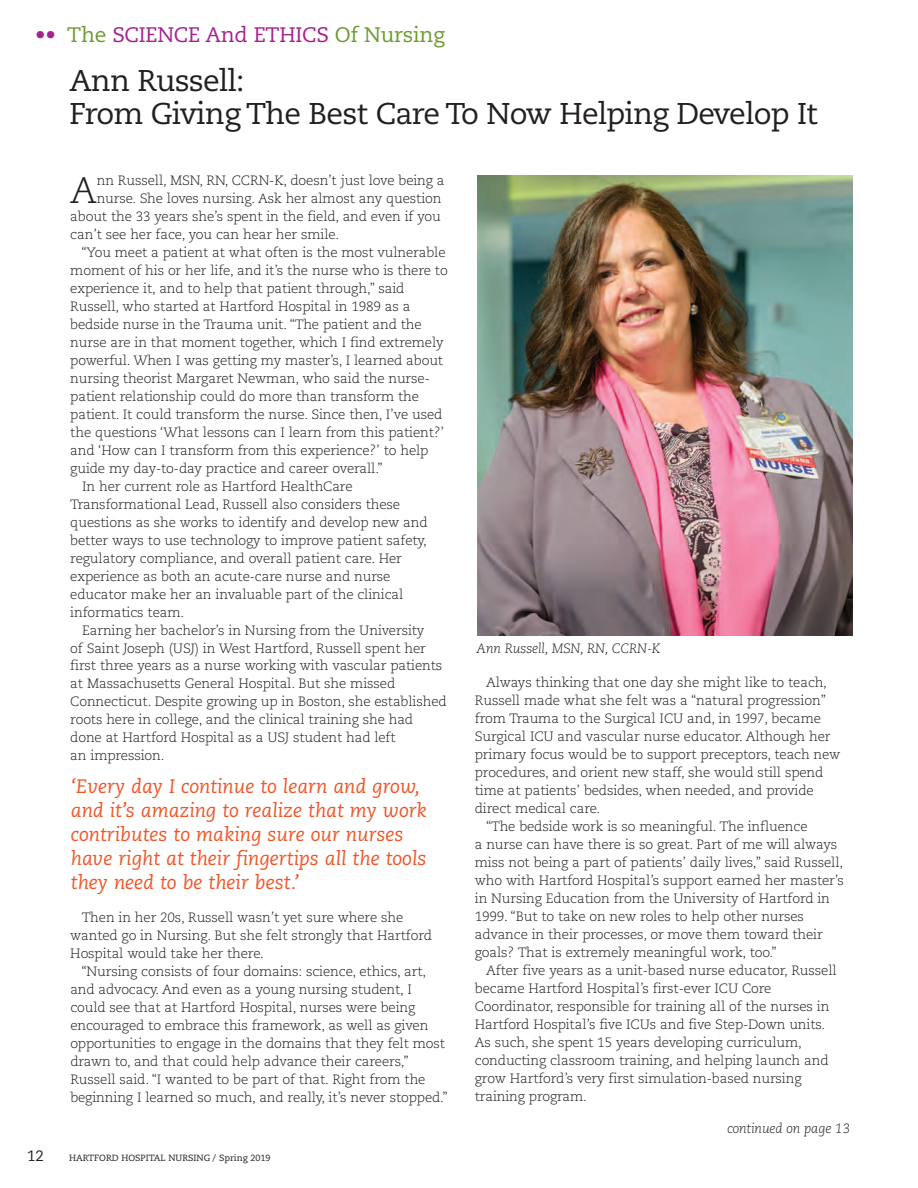
<style>
.page{position:relative;width:918px;height:1188px;background:#fff}
.page>*{position:absolute;margin:0;border:0;box-sizing:border-box;transform-origin:0 0}
.t1{font:300 36.9px "Caecilia";color:#231f20}
.t2{font:30px/33px "Caecilia";letter-spacing:-.03em;color:#231f20}
.t3{font:21px "Caecilia";letter-spacing:-.01em;color:#a6228e}
.t4{font:italic 19.5px/23.9px "Caecilia";color:#ee5829}
.t5{font:15px "Caecilia";color:#231f20}
.t6{font:300 13.5px/18px "Caecilia";letter-spacing:-.01em;color:#231f20}
.t7{font:italic 300 13.5px "Caecilia";letter-spacing:-.01em;color:#231f20}
.t8{font:9px "Caecilia";color:#231f20}
.s1{color:#6e9a34}
</style>
<div class="page">
<img style="left:477px;top:176px;width:375px;height:459px">
<h3 class="t3" style="left:35px;top:26px;width:411px">•• <span class="s1">The</span> SCIENCE And ETHICS <span class="s1">Of Nursing</span></h3>
<h2 class="t2" style="left:70px;top:67px;width:750px">Ann Russell:<br>From Giving The Best Care To Now Helping Develop It</h2>
<h1 class="t1" style="left:70px;top:174px;width:28px">A</h1>
<p class="t6" style="left:97px;top:172px;width:349px">nn Russell, MSN, RN, CCRN-K, doesn’t just love being a</p>
<p class="t6" style="left:97px;top:190px;width:346px">nurse. She loves nursing. Ask her almost any question</p>
<p class="t6" style="left:70px;top:208px;width:372px">about the 33 years she’s spent in the field, and even if you</p>
<p class="t6" style="left:70px;top:226px;width:270px">can’t see her face, you can hear her smile.</p>
<p class="t6" style="left:82px;top:244px;width:366px">“You meet a patient at what often is the most vulnerable</p>
<p class="t6" style="left:70px;top:262px;width:379px">moment of his or her life, and it’s the nurse who is there to</p>
<p class="t6" style="left:70px;top:280px;width:336px">experience it, and to help that patient through,” said</p>
<p class="t6" style="left:70px;top:298px;width:342px">Russell, who started at Hartford Hospital in 1989 as a</p>
<p class="t6" style="left:70px;top:316px;width:353px">bedside nurse in the Trauma unit. “The patient and the</p>
<p class="t6" style="left:70px;top:334px;width:375px">nurse are in that moment together, which I find extremely</p>
<p class="t6" style="left:70px;top:352px;width:374px">powerful. When I was getting my master’s, I learned about</p>
<p class="t6" style="left:70px;top:370px;width:361px">nursing theorist Margaret Newman, who said the nurse-</p>
<p class="t6" style="left:70px;top:388px;width:350px">patient relationship could do more than transform the</p>
<p class="t6" style="left:70px;top:406px;width:374px">patient. It could transform the nurse. Since then, I’ve used</p>
<p class="t6" style="left:70px;top:424px;width:376px">the questions ‘What lessons can I learn from this patient?’</p>
<p class="t6" style="left:70px;top:442px;width:360px">and ‘How can I transform from this experience?’ to help</p>
<p class="t6" style="left:70px;top:460px;width:314px">guide my day-to-day practice and career overall.”</p>
<p class="t6" style="left:82px;top:478px;width:272px">In her current role as Hartford HealthCare</p>
<p class="t6" style="left:70px;top:496px;width:331px">Transformational Lead, Russell also considers these</p>
<p class="t6" style="left:70px;top:514px;width:359px">questions as she works to identify and develop new and</p>
<p class="t6" style="left:70px;top:532px;width:358px">better ways to use technology to improve patient safety,</p>
<p class="t6" style="left:70px;top:550px;width:333px">regulatory compliance, and overall patient care. Her</p>
<p class="t6" style="left:70px;top:568px;width:322px">experience as both an acute-care nurse and nurse</p>
<p class="t6" style="left:70px;top:586px;width:335px">educator make her an invaluable part of the clinical</p>
<p class="t6" style="left:70px;top:604px;width:115px">informatics team.</p>
<p class="t6" style="left:82px;top:622px;width:344px">Earning her bachelor’s in Nursing from the University</p>
<p class="t6" style="left:70px;top:640px;width:357px">of Saint Joseph (USJ) in West Hartford, Russell spent her</p>
<p class="t6" style="left:70px;top:658px;width:374px">first three years as a nurse working with vascular patients</p>
<p class="t6" style="left:70px;top:676px;width:326px">at Massachusetts General Hospital. But she missed</p>
<p class="t6" style="left:70px;top:694px;width:378px">Connecticut. Despite growing up in Boston, she established</p>
<p class="t6" style="left:70px;top:712px;width:344px">roots here in college, and the clinical training she had</p>
<p class="t6" style="left:70px;top:730px;width:327px">done at Hartford Hospital as a USJ student had left</p>
<p class="t6" style="left:70px;top:748px;width:96px">an impression.</p>
<h3 class="t4" style="left:71px;top:776px;width:358px">‘Every day I continue to learn and grow, and it’s amazing to realize that my work contributes to making sure our nurses have right at their fingertips all the tools they need to be their best.’</h3>
<p class="t6" style="left:70px;top:910px;width:363px;text-indent:11px">Then in her 20s, Russell wasn’t yet sure where she wanted go in Nursing. But she felt strongly that Hartford<br>Hospital would take her there.</p>
<p class="t6" style="left:70px;top:964px;width:379px;text-indent:11px">“Nursing consists of four domains: science, ethics, art, and advocacy. And even as a young nursing student, I could see that at Hartford Hospital, nurses were being encouraged to embrace this framework, as well as given opportunities to engage in the domains that they felt most drawn to, and that could help advance their careers,” Russell said. “I wanted to be part of that. Right from the beginning I learned so much, and really, it’s never stopped.”</p>
<p class="t5" style="left:27px;top:1150px;width:18px">12</p>
<p class="t8" style="left:69px;top:1154px;width:203px">HARTFORD HOSPITAL NURSING / Spring 2019</p>
<p class="t7" style="left:476px;top:643px;width:186px">Ann Russell, MSN, RN, CCRN-K</p>
<p class="t6" style="left:486px;top:675px;width:342px">Always thinking that one day she might like to teach,</p>
<p class="t6" style="left:475px;top:693px;width:353px">Russell made what she felt was a “natural progression”</p>
<p class="t6" style="left:475px;top:711px;width:348px">from Trauma to the Surgical ICU and, in 1997, became</p>
<p class="t6" style="left:475px;top:729px;width:357px">Surgical ICU and vascular nurse educator. Although her</p>
<p class="t6" style="left:475px;top:747px;width:367px">primary focus would be to support preceptors, teach new</p>
<p class="t6" style="left:475px;top:765px;width:350px">procedures, and orient new staff, she would still spend</p>
<p class="t6" style="left:475px;top:783px;width:340px">time at patients’ bedsides, when needed, and provide</p>
<p class="t6" style="left:475px;top:801px;width:127px">direct medical care.</p>
<p class="t6" style="left:486px;top:819px;width:323px">“The bedside work is so meaningful. The influence</p>
<p class="t6" style="left:475px;top:837px;width:364px">a nurse can have there is so great. Part of me will always</p>
<p class="t6" style="left:475px;top:855px;width:370px">miss not being a part of patients’ daily lives,” said Russell,</p>
<p class="t6" style="left:475px;top:873px;width:371px">who with Hartford Hospital’s support earned her master’s</p>
<p class="t6" style="left:475px;top:891px;width:357px">in Nursing Education from the University of Hartford in</p>
<p class="t6" style="left:475px;top:909px;width:331px">1999. “But to take on new roles to help other nurses</p>
<p class="t6" style="left:475px;top:927px;width:349px">advance in their processes, or move them toward their</p>
<p class="t6" style="left:475px;top:945px;width:303px">goals? That is extremely meaningful work, too.”</p>
<p class="t6" style="left:486px;top:963px;width:352px">After five years as a unit-based nurse educator, Russell</p>
<p class="t6" style="left:475px;top:981px;width:298px">became Hartford Hospital’s first-ever ICU Core</p>
<p class="t6" style="left:475px;top:999px;width:356px">Coordinator, responsible for training all of the nurses in</p>
<p class="t6" style="left:475px;top:1017px;width:352px">Hartford Hospital’s five ICUs and five Step-Down units.</p>
<p class="t6" style="left:475px;top:1035px;width:329px">As such, she spent 15 years developing curriculum,</p>
<p class="t6" style="left:475px;top:1053px;width:355px">conducting classroom training, and helping launch and</p>
<p class="t6" style="left:475px;top:1071px;width:328px">grow Hartford’s very first simulation-based nursing</p>
<p class="t6" style="left:475px;top:1089px;width:114px">training program.</p>
<p class="t7" style="left:727px;top:1123px;width:124px">continued on page 13</p>
</div>
